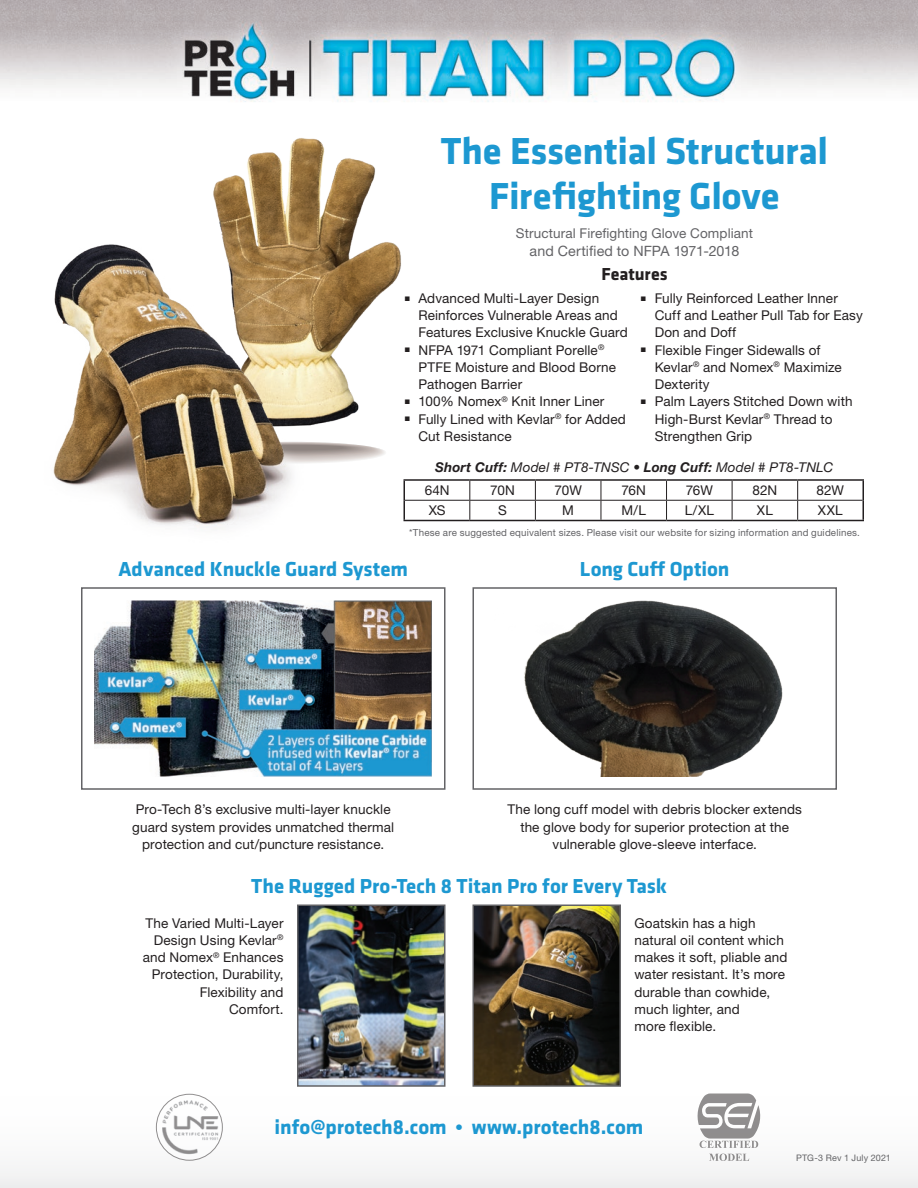
<style>
.page{position:relative;width:918px;height:1188px;background:#fff}
.page>*{position:absolute;margin:0;border:0;box-sizing:border-box;transform-origin:0 0}
.t1{font:700 39px/45px "Klavika";letter-spacing:-.01em;color:#1d98d1;text-align:center}
.t2{font:700 21px "Klavika";color:#1d98d1}
.t3{font:700 18px "Klavika";color:#231f20}
.t4{font:14.25px "Helvetica Neue LT Std";color:#636366}
.t5{font:13.5px/17.2px "Helvetica Neue LT Std";letter-spacing:.01em;color:#231f20}
.t6{font:italic 13.5px "Helvetica Neue LT Std";letter-spacing:.01em;color:#231f20}
.t7{font:13.5px "Helvetica Neue LT Std";letter-spacing:.01em;color:#636366}
.t8{font:9.75px "Helvetica Neue LT Std";letter-spacing:.02em;color:#636366}
.t9{font:9px "Helvetica Neue LT Std";letter-spacing:.02em;color:#636366}
.s1{font-weight:700}
</style>
<div class="page">
<div style="left:81px;top:587px;width:365px;height:203px;border:2px solid #636366"></div>
<div style="left:472px;top:587px;width:365px;height:203px;border:2px solid #636366"></div>
<img style="left:524px;top:601px;width:259px;height:175px">
<img style="left:94px;top:601px;width:338px;height:175px">
<img style="left:0;top:0;width:918px;height:102px">
<img style="left:213px;top:138px;width:188px;height:311px">
<div style="left:207px;top:443px;width:172px;height:17px;background:#d9d3cf;border-radius:50%"></div>
<div style="left:209px;top:443px;width:169px;height:16px;background:#d3cbc7;border-radius:50%"></div>
<div style="left:211px;top:443px;width:165px;height:15px;background:#cdc3c0;border-radius:50%"></div>
<div style="left:213px;top:443px;width:161px;height:14px;background:#c7bdb8;border-radius:50%"></div>
<svg style="left:215px;top:443px;width:157px;height:13px"></svg>
<div style="left:218px;top:444px;width:152px;height:11px;background:#bbb0ac;border-radius:50%"></div>
<div style="left:220px;top:444px;width:147px;height:11px;background:#b6aba7;border-radius:50%"></div>
<div style="left:221px;top:444px;width:146px;height:10px;background:#b2a7a4;border-radius:50%"></div>
<div style="left:225px;top:444px;width:137px;height:10px;background:#aba09d;border-radius:50%"></div>
<div style="left:226px;top:444px;width:136px;height:9px;background:#aba09c;border-radius:50%"></div>
<div style="left:229px;top:444px;width:130px;height:9px;background:#9f9591;border-radius:50%"></div>
<div style="left:230px;top:445px;width:128px;height:8px;background:#a79b98;border-radius:50%"></div>
<div style="left:230px;top:445px;width:127px;height:8px;background:#a29894;border-radius:50%"></div>
<div style="left:232px;top:445px;width:124px;height:7px;background:#9f948f;border-radius:50%"></div>
<div style="left:235px;top:445px;width:118px;height:7px;background:#998f8b;border-radius:50%"></div>
<div style="left:236px;top:445px;width:116px;height:6px;background:#978d89;border-radius:50%"></div>
<div style="left:240px;top:445px;width:108px;height:6px;background:#918784;border-radius:50%"></div>
<div style="left:241px;top:445px;width:106px;height:5px;background:#918784;border-radius:50%"></div>
<div style="left:242px;top:445px;width:103px;height:5px;background:#8d837f;border-radius:50%"></div>
<hr style="left:243px;top:446px;width:102px;height:4px;background:#8d837f;border-radius:50%">
<img style="left:53px;top:233px;width:258px;height:296px">
<div style="left:0;top:1094px;width:918px;height:94px;background:#fafafa"></div>
<svg style="left:709px;top:1154px;width:40px;height:7px"></svg>
<svg style="left:697px;top:1094px;width:64px;height:54px"></svg>
<img style="left:300px;top:907px;width:143px;height:177px">
<div style="left:297px;top:904px;width:149px;height:183px;border:2px solid #636366"></div>
<img style="left:475px;top:907px;width:143px;height:177px">
<div style="left:472px;top:904px;width:149px;height:183px;border:2px solid #636366"></div>
<hr style="left:404px;top:479px;width:66px;height:2px;background:#231f20">
<hr style="left:470px;top:479px;width:65px;height:2px;background:#231f20">
<hr style="left:535px;top:479px;width:66px;height:2px;background:#231f20">
<hr style="left:601px;top:479px;width:66px;height:2px;background:#231f20">
<hr style="left:667px;top:479px;width:65px;height:2px;background:#231f20">
<hr style="left:732px;top:479px;width:66px;height:2px;background:#231f20">
<hr style="left:798px;top:479px;width:66px;height:2px;background:#231f20">
<svg style="left:862px;top:481px;width:2px;height:19px"></svg>
<svg style="left:404px;top:481px;width:1px;height:39px"></svg>
<hr style="left:862px;top:500px;width:2px;height:20px;background:#231f20">
<hr style="left:404px;top:520px;width:66px;height:1px;background:#231f20">
<hr style="left:470px;top:520px;width:65px;height:1px;background:#231f20">
<hr style="left:535px;top:520px;width:66px;height:1px;background:#231f20">
<hr style="left:601px;top:520px;width:66px;height:1px;background:#231f20">
<hr style="left:667px;top:520px;width:65px;height:1px;background:#231f20">
<hr style="left:732px;top:520px;width:66px;height:1px;background:#231f20">
<hr style="left:798px;top:520px;width:66px;height:1px;background:#231f20">
<hr style="left:405px;top:500px;width:65px;height:1px;background:#231f20">
<hr style="left:470px;top:500px;width:65px;height:1px;background:#231f20">
<svg style="left:469px;top:481px;width:1px;height:39px"></svg>
<hr style="left:535px;top:500px;width:66px;height:1px;background:#231f20">
<svg style="left:535px;top:481px;width:1px;height:39px"></svg>
<hr style="left:601px;top:500px;width:66px;height:1px;background:#231f20">
<svg style="left:601px;top:481px;width:1px;height:39px"></svg>
<hr style="left:667px;top:500px;width:65px;height:1px;background:#231f20">
<svg style="left:666px;top:481px;width:1px;height:39px"></svg>
<hr style="left:732px;top:500px;width:66px;height:1px;background:#231f20">
<svg style="left:732px;top:481px;width:1px;height:39px"></svg>
<hr style="left:798px;top:500px;width:64px;height:1px;background:#231f20">
<svg style="left:797px;top:481px;width:1px;height:39px"></svg>
<img style="left:156px;top:1094px;width:66px;height:66px;border-radius:33px">
<div style="left:156px;top:1094px;width:67px;height:67px;border:1px solid #231f20;border-radius:50%"></div>
<h1 class="t1" style="left:441px;top:130px;width:389px">The Essential Structural<br>Firefighting Glove</h1>
<p class="t7" style="left:516px;top:225px;width:239px">Structural Firefighting Glove Compliant</p>
<p class="t4" style="left:530px;top:242px;width:211px">and Certified to NFPA 1971-2018</p>
<h3 class="t3" style="left:601px;top:264px;width:68px">Features</h3>
<p class="t5" style="left:418px;top:289px;width:211px;text-indent:-14px"><sup>■</sup> Advanced Multi-Layer Design<br>Reinforces Vulnerable Areas and<br>Features Exclusive Knuckle Guard</p>
<p class="t5" style="left:418px;top:341px;width:199px;text-indent:-13px"><sup>■</sup> NFPA 1971 Compliant Porelle<sup>®<br></sup>PTFE Moisture and Blood Borne<br>Pathogen Barrier</p>
<p class="t5" style="left:405px;top:393px;width:201px"><sup>■</sup> 100% Nomex<sup>®</sup> Knit Inner Liner</p>
<p class="t5" style="left:418px;top:410px;width:209px;text-indent:-13px"><sup>■</sup> Fully Lined with Kevlar<sup>®</sup> for Added<br>Cut Resistance</p>
<p class="t5" style="left:655px;top:289px;width:210px;text-indent:-14px"><sup>■</sup> Fully Reinforced Leather Inner<br>Cuff and Leather Pull Tab for Easy<br>Don and Doff</p>
<p class="t5" style="left:655px;top:341px;width:189px;text-indent:-13px"><sup>■</sup> Flexible Finger Sidewalls of<br>Kevlar<sup>®</sup> and Nomex<sup>®</sup> Maximize<br>Dexterity</p>
<p class="t5" style="left:655px;top:393px;width:199px;text-indent:-14px"><sup>■</sup> Palm Layers Stitched Down with<br>High-Burst Kevlar<sup>®</sup> Thread to<br>Strengthen Grip</p>
<p class="t6" style="left:435px;top:459px;width:400px"><span class="s1">Short Cuff:</span> Model # PT8-TNSC • <span class="s1">Long Cuff:</span> Model # PT8-TNLC</p>
<p class="t5" style="left:425px;top:482px;width:26px">64N</p>
<p class="t5" style="left:490px;top:482px;width:26px">70N</p>
<p class="t5" style="left:555px;top:482px;width:29px">70W</p>
<p class="t5" style="left:621px;top:482px;width:26px">76N</p>
<p class="t5" style="left:686px;top:482px;width:29px">76W</p>
<p class="t5" style="left:752px;top:482px;width:26px">82N</p>
<p class="t5" style="left:817px;top:482px;width:29px">82W</p>
<p class="t5" style="left:429px;top:501px;width:18px">XS</p>
<p class="t5" style="left:498px;top:501px;width:10px">S</p>
<p class="t5" style="left:562px;top:501px;width:13px">M</p>
<p class="t5" style="left:622px;top:501px;width:26px">M/L</p>
<p class="t5" style="left:685px;top:501px;width:31px">L/XL</p>
<p class="t5" style="left:757px;top:501px;width:17px">XL</p>
<p class="t5" style="left:818px;top:501px;width:26px">XXL</p>
<p class="t8" style="left:409px;top:527px;width:452px">*These are suggested equivalent sizes. Please visit our website for sizing information and guidelines.</p>
<h2 class="t2" style="left:118px;top:558px;width:291px">Advanced Knuckle Guard System</h2>
<p class="t5" style="left:132px;top:801px;width:263px;text-align:center">Pro-Tech 8’s exclusive multi-layer knuckle guard system provides unmatched thermal protection and cut/puncture resistance.</p>
<h2 class="t2" style="left:580px;top:558px;width:151px">Long Cuff Option</h2>
<p class="t5" style="left:508px;top:801px;width:296px;text-align:center">The long cuff model with debris blocker extends the glove body for superior protection at the vulnerable glove-sleeve interface.</p>
<h2 class="t2" style="left:251px;top:874px;width:417px">The Rugged Pro-Tech 8 Titan Pro for Every Task</h2>
<p class="t5" style="left:143px;top:914px;width:142px;text-align:right">The Varied Multi-Layer<br>Design Using Kevlar<sup>® </sup>and Nomex<sup>®</sup> Enhances<br>Protection, Durability,<br>Flexibility and<br>Comfort.</p>
<p class="t5" style="left:635px;top:914px;width:154px">Goatskin has a high natural oil content which makes it soft, pliable and water resistant. It’s more durable than cowhide, much lighter, and<br>more flexible.</p>
<h2 class="t2" style="left:274px;top:1116px;width:371px">info@protech8.com • www.protech8.com</h2>
<p class="t9" style="left:796px;top:1152px;width:96px">PTG-3 Rev 1 July 2021</p>
</div>
